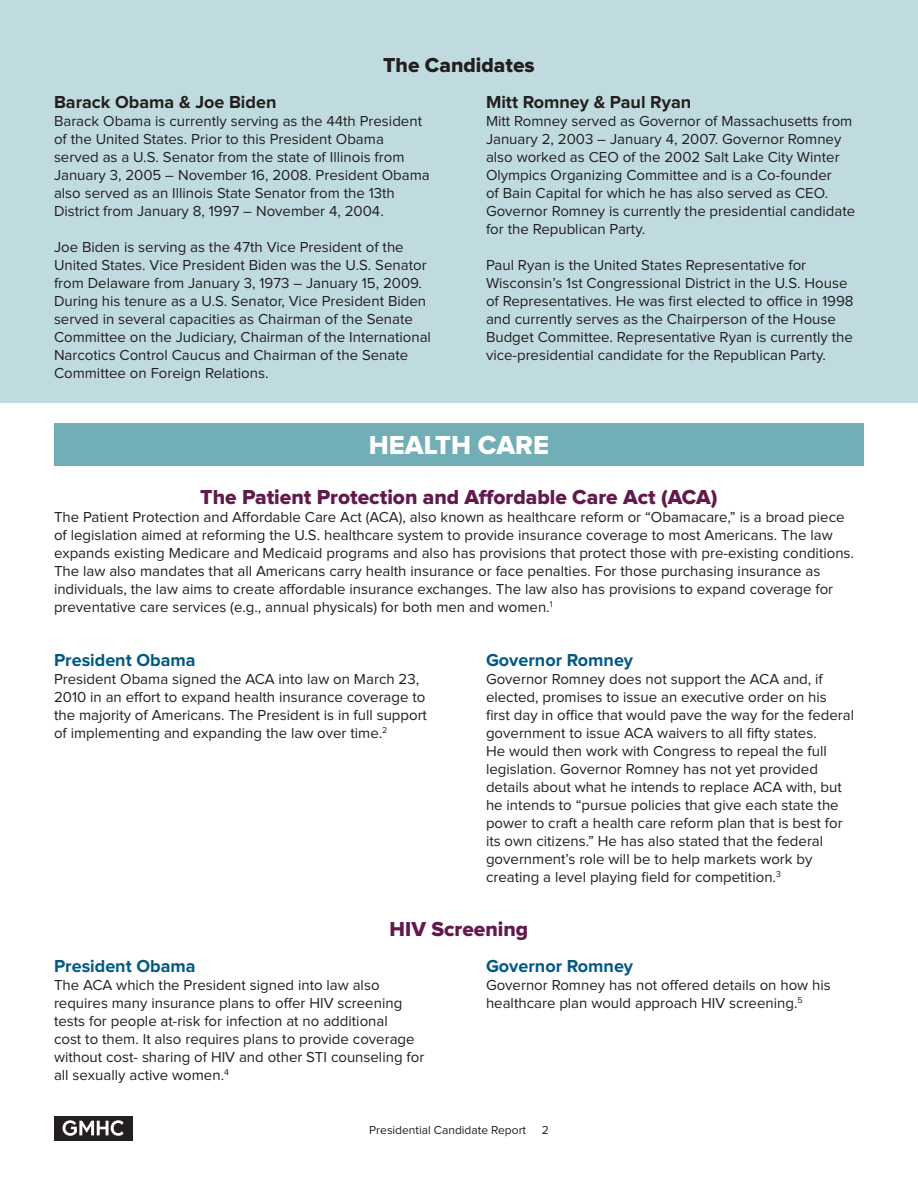
<style>
.page{position:relative;width:918px;height:1188px;background:#fff}
.page>*{position:absolute;margin:0;border:0;box-sizing:border-box;transform-origin:0 0}
.t1{font:27px "Proxima Nova Extrabld";color:#fff}
.t2{font:21px "Proxima Nova Extrabld";color:#62194b}
.t3{font:21px "Proxima Nova Extrabld";color:#231f20}
.t4{font:700 18px "Proxima Nova";color:#005983}
.t5{font:700 18px "Proxima Nova";color:#231f20}
.t6{font:15px/18px "Proxima Nova";color:#231f20}
.t7{font:12px "Proxima Nova";color:#231f20}
</style>
<div class="page">
<div style="left:54px;top:1116px;width:78px;height:24px;background:#231f20"></div>
<svg style="left:63px;top:1120px;width:61px;height:16px"></svg>
<div style="left:54px;top:423px;width:810px;height:43px;background:#72aeb6"></div>
<div style="left:0;top:0;width:918px;height:403px;background:#c0dbdf"></div>
<h2 class="t3" style="left:383px;top:53px;width:153px">The Candidates</h2>
<p class="t5" style="left:54px;top:92px;width:224px">Barack Obama &amp; Joe Biden</p>
<p class="t6" style="left:54px;top:112px;width:377px">Barack Obama is currently serving as the 44th President of the United States. Prior to this President Obama served as a U.S. Senator from the state of Illinois from January 3, 2005 – November 16, 2008. President Obama also served as an Illinois State Senator from the 13th District from January 8, 1997 – November 4, 2004.</p>
<p class="t6" style="left:54px;top:238px;width:379px">Joe Biden is serving as the 47th Vice President of the United States. Vice President Biden was the U.S. Senator from Delaware from January 3, 1973 – January 15, 2009.<br>During his tenure as a U.S. Senator, Vice President Biden served in several capacities as Chairman of the Senate Committee on the Judiciary, Chairman of the International Narcotics Control Caucus and Chairman of the Senate Committee on Foreign Relations.</p>
<p class="t5" style="left:486px;top:92px;width:207px">Mitt Romney &amp; Paul Ryan</p>
<p class="t6" style="left:486px;top:112px;width:371px">Mitt Romney served as Governor of Massachusetts from January 2, 2003 – January 4, 2007. Governor Romney also worked as CEO of the 2002 Salt Lake City Winter Olympics Organizing Committee and is a Co-founder<br>of Bain Capital for which he has also served as CEO.<br>Governor Romney is currently the presidential candidate for the Republican Party.</p>
<p class="t6" style="left:486px;top:256px;width:369px">Paul Ryan is the United States Representative for Wisconsin’s 1st Congressional District in the U.S. House of Representatives. He was first elected to office in 1998 and currently serves as the Chairperson of the House Budget Committee. Representative Ryan is currently the vice-presidential candidate for the Republican Party.</p>
<h1 class="t1" style="left:369px;top:430px;width:182px">Health Care</h1>
<h2 class="t2" style="left:200px;top:485px;width:519px">The Patient Protection and Affordable Care Act (ACA)</h2>
<p class="t6" style="left:54px;top:508px;width:802px">The Patient Protection and Affordable Care Act (ACA), also known as healthcare reform or “Obamacare,” is a broad piece of legislation aimed at reforming the U.S. healthcare system to provide insurance coverage to most Americans. The law expands existing Medicare and Medicaid programs and also has provisions that protect those with pre-existing conditions.<br>The law also mandates that all Americans carry health insurance or face penalties. For those purchasing insurance as individuals, the law aims to create affordable insurance exchanges. The law also has provisions to expand coverage for preventative care services (e.g., annual physicals) for both men and women.<sup>1</sup></p>
<p class="t4" style="left:54px;top:650px;width:143px">President Obama</p>
<p class="t6" style="left:54px;top:670px;width:375px">President Obama signed the ACA into law on March 23, 2010 in an effort to expand health insurance coverage to the majority of Americans. The President is in full support of implementing and expanding the law over time.<sup>2</sup></p>
<p class="t4" style="left:486px;top:650px;width:149px">Governor Romney</p>
<p class="t6" style="left:486px;top:670px;width:370px">Governor Romney does not support the ACA and, if elected, promises to issue an executive order on his first day in office that would pave the way for the federal government to issue ACA waivers to all fifty states.<br>He would then work with Congress to repeal the full legislation. Governor Romney has not yet provided details about what he intends to replace ACA with, but he intends to “pursue policies that give each state the power to craft a health care reform plan that is best for its own citizens.” He has also stated that the federal government’s role will be to help markets work by creating a level playing field for competition.<sup>3</sup></p>
<h2 class="t2" style="left:390px;top:917px;width:140px">HIV Screening</h2>
<p class="t4" style="left:54px;top:956px;width:143px">President Obama</p>
<p class="t6" style="left:54px;top:976px;width:372px">The ACA which the President signed into law also requires many insurance plans to offer HIV screening tests for people at-risk for infection at no additional<br>cost to them. It also requires plans to provide coverage without cost- sharing of HIV and other STI counseling for all sexually active women.<sup>4</sup></p>
<p class="t4" style="left:486px;top:956px;width:149px">Governor Romney</p>
<p class="t6" style="left:486px;top:976px;width:346px">Governor Romney has not offered details on how his healthcare plan would approach HIV screening.<sup>5</sup></p>
<p class="t7" style="left:369px;top:1123px;width:158px">Presidential Candidate Report</p>
<p class="t7" style="left:542px;top:1123px;width:9px">2</p>
</div>
